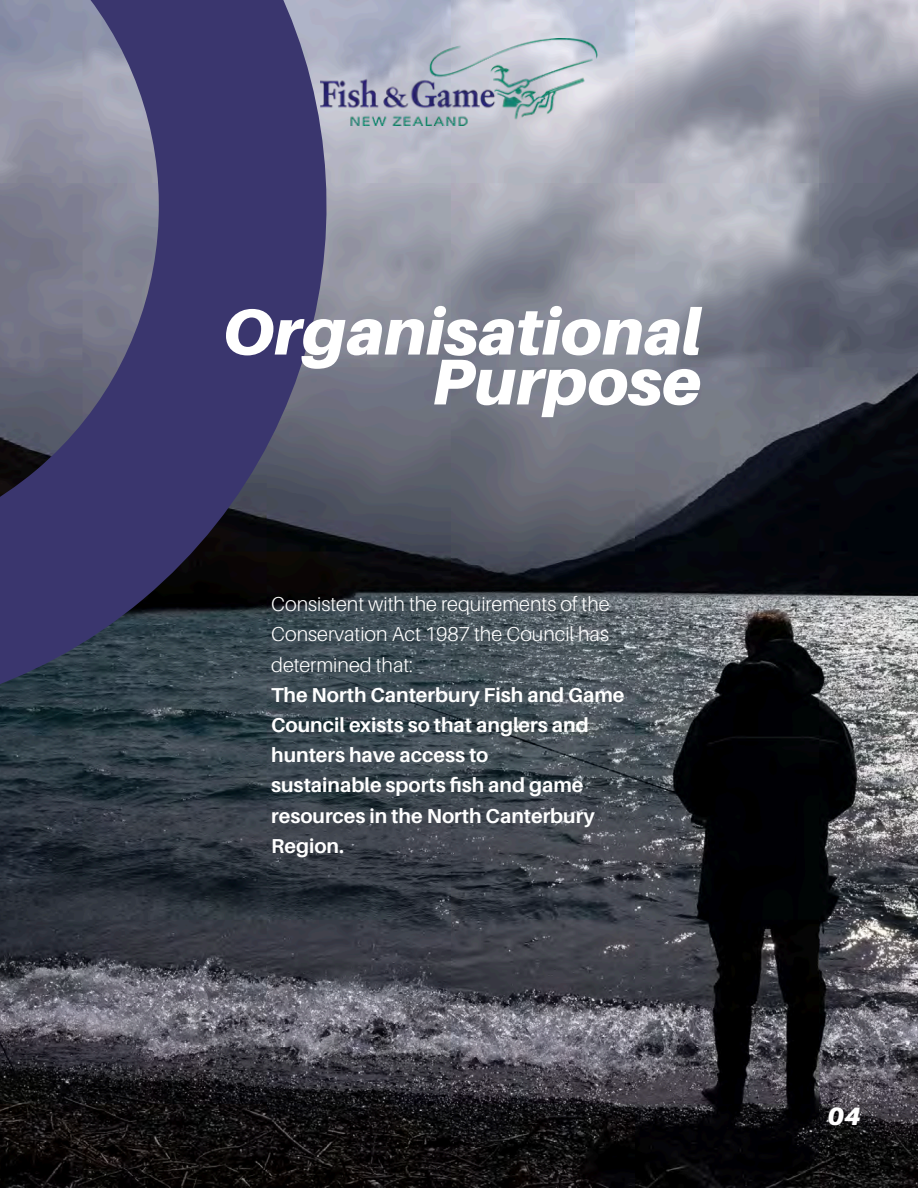
<style>
.page{position:relative;width:918px;height:1188px;background:#fff}
.page>*{position:absolute;margin:0;border:0;box-sizing:border-box;transform-origin:0 0}
.t1{font:italic 900 64.8px/49.9px "Aileron";color:#fff;text-align:right}
.t2{font:italic 900 25.2px "Aileron";color:#fff}
.t3{font:700 20.1px/30.3px "Aileron";color:#fff}
.t4{font:300 20.1px/30.3px "Aileron";color:#fff;text-align:justify}
</style>
<div class="page">
<img style="left:0;top:0;width:918px;height:1188px">
<svg style="left:0;top:0;width:378px;height:923px;background:#474a65"></svg>
<img style="left:320px;top:39px;width:278px;height:86px">
<h1 class="t1" style="left:222px;top:307px;width:481px">Organisational<br>Purpose</h1>
<p class="t4" style="left:271px;top:589px;width:340px">Consistent with the requirements of the Conservation Act 1987 the Council has determined that:</p>
<p class="t3" style="left:271px;top:680px;width:355px">The North Canterbury Fish and Game<br>Council exists so that anglers and hunters have access to<br>sustainable sports fish and game resources in the North Canterbury<br>Region.</p>
<p class="t2" style="left:828px;top:1102px;width:35px">04</p>
</div>
